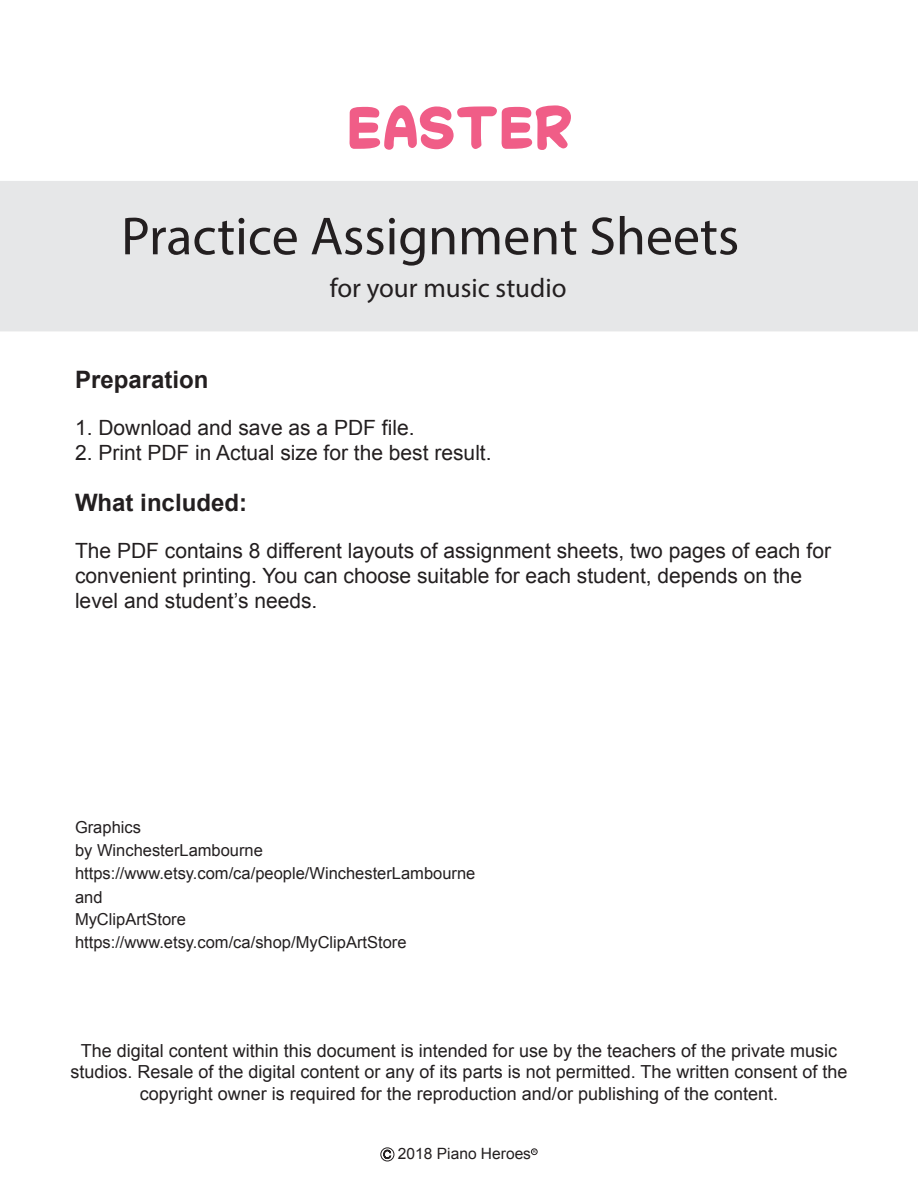
<style>
.page{position:relative;width:918px;height:1188px;background:#fff}
.page>*{position:absolute;margin:0;border:0;box-sizing:border-box;transform-origin:0 0}
.t1{font:54px "Myriad Pro";color:#231f20}
.t2{font:700 52.5px "Collector Comic";color:#f05d87}
.t3{font:27px "Myriad Pro";color:#231f20}
.t4{font:700 24px "Arial";color:#231f20}
.t5{font:21px/25.2px "Arial";color:#231f20}
.t6{font:18px/21.6px "Arial";color:#231f20;text-align:center}
.t7{font:16.5px/23px "Arial";color:#231f20}
.t8{font:15.6px "Arial";color:#231f20}
.t9{font:4.35px "Arial";color:#231f20}
</style>
<div class="page">
<div style="left:0;top:181px;width:918px;height:150px;background:#e6e7e8"></div>
<div style="left:381px;top:1148px;width:13px;height:13px;border:1px solid #231f20;border-radius:50%"></div>
<svg style="left:383px;top:1147px;width:9px;height:13px"></svg>
<svg style="left:531px;top:1149px;width:6px;height:6px"></svg>
<h2 class="t2" style="left:345px;top:99px;width:229px">EASTER</h2>
<h1 class="t1" style="left:121px;top:215px;width:620px">Practice Assignment Sheets</h1>
<h3 class="t3" style="left:330px;top:278px;width:238px">for your music studio</h3>
<h3 class="t4" style="left:75px;top:371px;width:135px">Preparation</h3>
<p class="t5" style="left:75px;top:417px;width:341px">1. Download and save as a PDF file.</p>
<p class="t5" style="left:75px;top:442px;width:418px">2. Print PDF in Actual size for the best result.</p>
<h3 class="t4" style="left:75px;top:494px;width:174px">What included:</h3>
<p class="t5" style="left:75px;top:540px;width:758px">The PDF contains 8 different layouts of assignment sheets, two pages of each for convenient printing. You can choose suitable for each student, depends on the level and student’s needs.</p>
<p class="t7" style="left:75px;top:817px;width:402px">Graphics<br>by WinchesterLambourne https://www.etsy.com/ca/people/WinchesterLambourne and<br>MyClipArtStore https://www.etsy.com/ca/shop/MyClipArtStore</p>
<p class="t6" style="left:70px;top:1041px;width:779px">The digital content within this document is intended for use by the teachers of the private music studios. Resale of the digital content or any of its parts is not permitted. The written consent of the copyright owner is required for the reproduction and/or publishing of the content.</p>
<p class="t8" style="left:398px;top:1148px;width:135px">2018 Piano Heroes</p>
<p class="t9" style="left:533px;top:1150px;width:5px">R</p>
</div>
